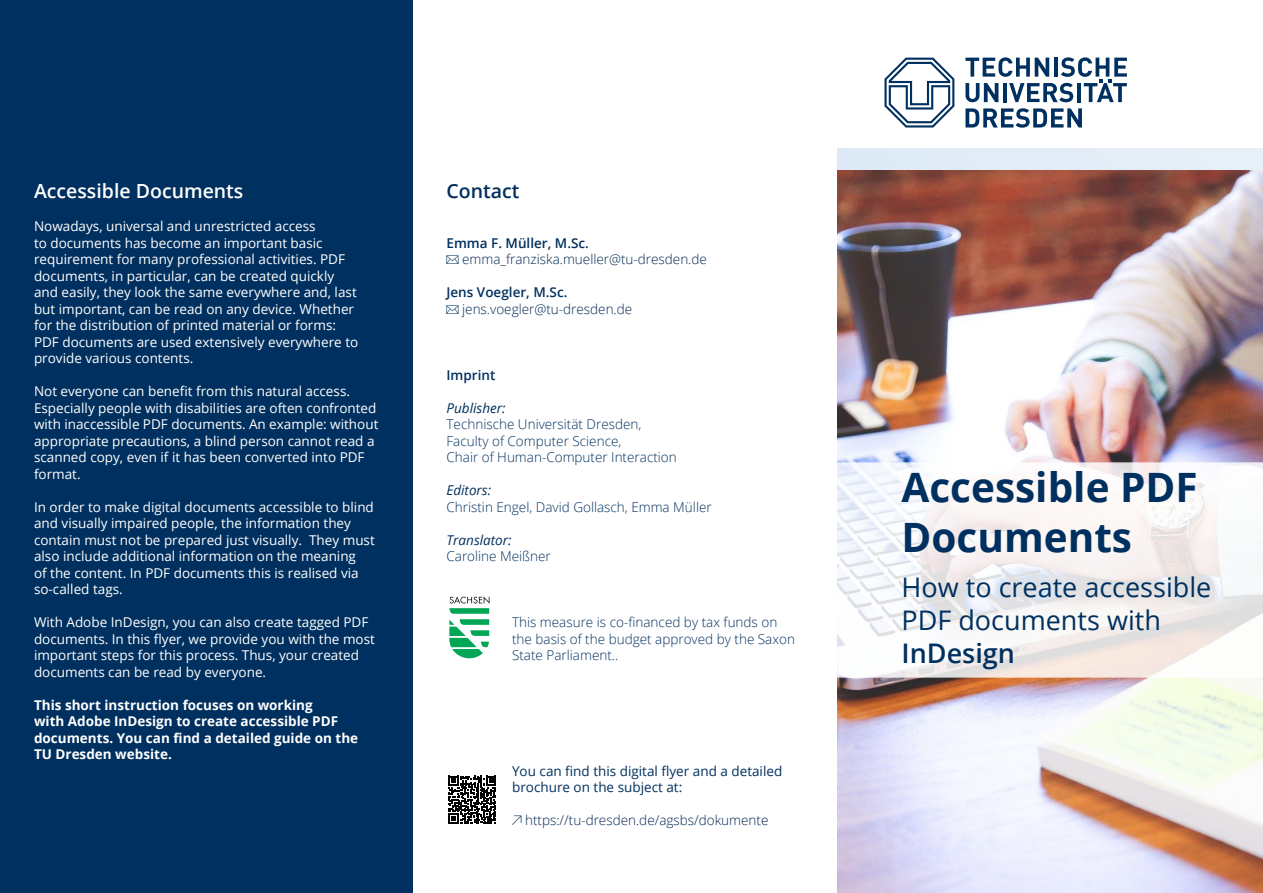
<style>
.page{position:relative;width:1263px;height:893px;background:#fff}
.page>*{position:absolute;margin:0;border:0;box-sizing:border-box;transform-origin:0 0}
.p_Titel{font:700 40.5px/49.5px "Open Sans";color:#00305f}
.p_Untertitel{font:27px/33px "Open Sans";color:#00305f}
.H1_Überschrift_weiss{font:600 19.5px "Open Sans";color:#fff}
.H1_Überschrift{font:600 19.5px "Open Sans";color:#00305f}
.p_Fliesstext_weiss{font:13.5px/16.5px "Open Sans";color:#fff}
.p_Fliesstext{font:300 13.5px/16.5px "Open Sans";color:#00305f}
.p_Fliesstext_weiss-2{font:700 13.5px/16.5px "Open Sans";color:#fff}
.p_Fliesstext-2{font:300 13.5px "Open Sans";color:#002652}
.p_Fliesstext-3{font:13.5px/16.5px "Open Sans";color:#00305f}
.H2_Zwischenüberschri{font:600 13.5px "Open Sans";color:#00305f}
.t1{font:italic 13.5px "Open Sans";color:#00305f}
.Impressum{font:600 13.5px "Open Sans";color:#00305f}
.s1{font-family:"TUD Iconfont Light";font-weight:400;color:#00305f}
.s2{font-weight:600}
</style>
<div class="page">
<img style="left:838px;top:170px;width:425px;height:723px">
<svg style="left:837px;top:462px;width:426px;height:216px;fill:#f8f6f5"></svg>
<div style="left:0;top:0;width:412px;height:893px;background:#00305f"></div>
<div style="left:837px;top:149px;width:426px;height:21px;background:#e2edf7"></div>
<svg style="left:965px;top:108px;width:117px;height:20px"></svg>
<svg style="left:965px;top:57px;width:162px;height:45px"></svg>
<svg style="left:884px;top:58px;width:70px;height:70px"></svg>
<svg style="left:448px;top:776px;width:48px;height:48px"></svg>
<svg style="left:449px;top:596px;width:40px;height:62px"></svg>
<h1 class="H1_Überschrift_weiss" style="left:34px;top:178px;width:211px">Accessible Documents</h1>
<p class="p_Fliesstext_weiss" style="left:34px;top:218px;width:326px">Nowadays, universal and unrestricted access<br>to documents has become an important basic requirement for many professional activities. PDF documents, in particular, can be created quickly and easily, they look the same everywhere and, last but important, can be read on any device. Whether for the distribution of printed material or forms:<br>PDF documents are used extensively everywhere to provide various contents.</p>
<p class="p_Fliesstext_weiss" style="left:34px;top:383px;width:346px">Not everyone can benefit from this natural access.<br>Especially people with disabilities are often confronted with inaccessible PDF documents. An example: without appropriate precautions, a blind person cannot read a scanned copy, even if it has been converted into PDF format.</p>
<p class="p_Fliesstext_weiss" style="left:34px;top:498px;width:342px">In order to make digital documents accessible to blind and visually impaired people, the information they contain must not be prepared just visually. They must also include additional information on the meaning<br>of the content. In PDF documents this is realised via so-called tags.</p>
<p class="p_Fliesstext_weiss" style="left:34px;top:614px;width:342px">With Adobe InDesign, you can also create tagged PDF documents. In this flyer, we provide you with the most important steps for this process. Thus, your created documents can be read by everyone.</p>
<p class="p_Fliesstext_weiss-2" style="left:34px;top:696px;width:326px">This short instruction focuses on working<br>with Adobe InDesign to create accessible PDF documents. You can find a detailed guide on the TU Dresden website.</p>
<h1 class="H1_Überschrift" style="left:446px;top:178px;width:74px">Contact</h1>
<h2 class="H2_Zwischenüberschri" style="left:446px;top:234px;width:144px">Emma F. Müller, M.Sc.</h2>
<p class="p_Fliesstext-2" style="left:446px;top:250px;width:262px"><span class="s1">✉</span> emma_franziska.mueller@tu-dresden.de</p>
<h2 class="H2_Zwischenüberschri" style="left:446px;top:283px;width:122px">Jens Voegler, M.Sc.</h2>
<p class="p_Fliesstext-2" style="left:446px;top:300px;width:187px"><span class="s1">✉</span> jens.voegler@tu-dresden.de</p>
<h2 class="Impressum" style="left:446px;top:366px;width:50px">Imprint</h2>
<h3 class="t1" style="left:446px;top:399px;width:61px">Publisher:</h3>
<p class="p_Fliesstext" style="left:446px;top:416px;width:232px">Technische Universität Dresden,<br>Faculty of Computer Science,<br>Chair of Human-Computer Interaction</p>
<h3 class="t1" style="left:446px;top:481px;width:46px">Editors:</h3>
<p class="p_Fliesstext" style="left:446px;top:498px;width:267px">Christin Engel, David Gollasch, Emma Müller</p>
<h3 class="t1" style="left:446px;top:531px;width:67px">Translator:</h3>
<p class="p_Fliesstext" style="left:446px;top:548px;width:106px">Caroline Meißner</p>
<p class="p_Fliesstext" style="left:512px;top:614px;width:284px">This measure is co-financed by tax funds on the basis of the budget approved by the Saxon<br>State Parliament..</p>
<p class="p_Fliesstext-3" style="left:512px;top:762px;width:272px">You can find this digital flyer and a detailed brochure on the subject at:</p>
<p class="p_Fliesstext-2" style="left:525px;top:811px;width:245px">https://tu-dresden.de/agsbs/dokumente</p>
<p class="p_Titel" style="left:901px;top:462px;width:298px">Accessible PDF<br>Documents</p>
<p class="p_Untertitel" style="left:901px;top:570px;width:311px">How to create accessible<br>PDF documents with<br><span class="s2">InDesign</span></p>
</div>
